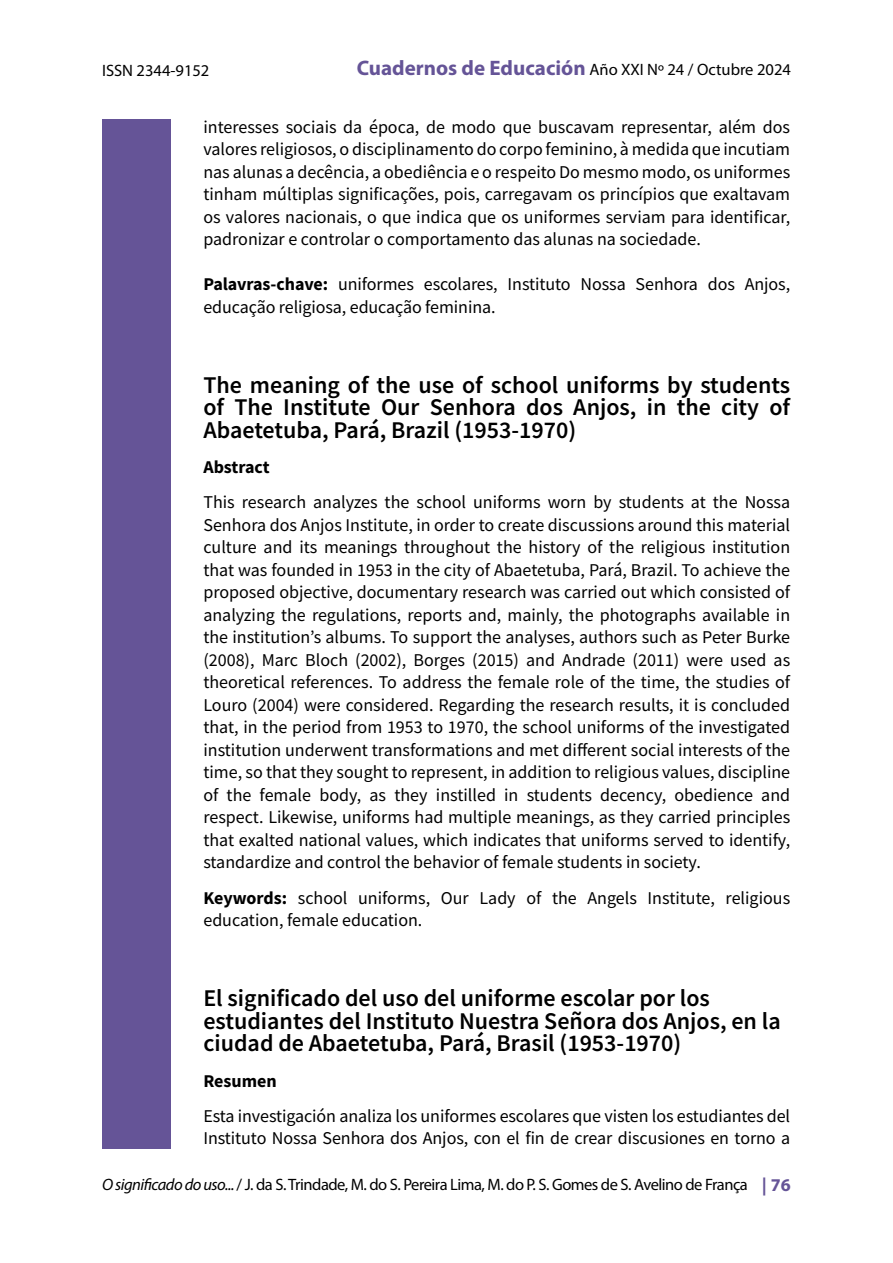
<style>
.page{position:relative;width:893px;height:1263px;background:#fff}
.page>*{position:absolute;margin:0;border:0;box-sizing:border-box;transform-origin:0 0}
.titulo_principal{font:600 24px/22.5px "Source Sans Pro";color:#000}
.tutulo_resumen{font:600 24px/22.5px "Source Sans Pro";color:#000;text-align:justify}
.palabras_clve{font:18px/22.5px "Source Sans Pro";letter-spacing:-.005em;color:#000}
.texto_resumen{font:18px/22.5px "Source Sans Pro";color:#000;text-align:justify}
.tutulo_resumen-2{font:700 18px "Source Sans Pro";color:#000}
.t1{font:700 18px "Myriad Pro";color:#655497}
.t2{font:16.5px "Myriad Pro";letter-spacing:-.03em;color:#000}
.t3{font:16.5px "Myriad Pro";color:#000}
.s1{font-weight:700;font-size:21px;color:#655497}
.s2{font-weight:700}
.s3{font-style:italic}
</style>
<div class="page">
<div style="left:102px;top:119px;width:68px;height:1029px;background:#655497"></div>
<p class="t3" style="left:102px;top:60px;width:109px">ISSN 2344-9152</p>
<p class="t3" style="left:357px;top:60px;width:436px"><span class="s1">Cuadernos de Educación</span> Año XXI Nº 24 / Octubre 2024</p>
<p class="texto_resumen" style="left:203px;top:115px;width:588px">interesses sociais da época, de modo que buscavam representar, além dos valores religiosos, o disciplinamento do corpo feminino, à medida que incutiam nas alunas a decência, a obediência e o respeito Do mesmo modo, os uniformes tinham múltiplas significações, pois, carregavam os princípios que exaltavam os valores nacionais, o que indica que os uniformes serviam para identificar, padronizar e controlar o comportamento das alunas na sociedade.</p>
<p class="palabras_clve" style="left:203px;top:273px;width:588px"><span class="s2">Palavras-chave:</span> uniformes escolares, Instituto Nossa Senhora dos Anjos, educação religiosa, educação feminina.</p>
<p class="tutulo_resumen" style="left:203px;top:373px;width:588px">The meaning of the use of school uniforms by students of The Institute Our Senhora dos Anjos, in the city of Abaetetuba, Pará, Brazil (1953-1970)</p>
<p class="tutulo_resumen-2" style="left:203px;top:455px;width:68px">Abstract</p>
<p class="palabras_clve" style="left:203px;top:491px;width:588px;text-align:justify">This research analyzes the school uniforms worn by students at the Nossa Senhora dos Anjos Institute, in order to create discussions around this material culture and its meanings throughout the history of the religious institution that was founded in 1953 in the city of Abaetetuba, Pará, Brazil. To achieve the proposed objective, documentary research was carried out which consisted of analyzing the regulations, reports and, mainly, the photographs available in the institution’s albums. To support the analyses, authors such as Peter Burke (2008), Marc Bloch (2002), Borges (2015) and Andrade (2011) were used as theoretical references. To address the female role of the time, the studies of Louro (2004) were considered. Regarding the research results, it is concluded that, in the period from 1953 to 1970, the school uniforms of the investigated institution underwent transformations and met different social interests of the time, so that they sought to represent, in addition to religious values, discipline of the female body, as they instilled in students decency, obedience and respect. Likewise, uniforms had multiple meanings, as they carried principles that exalted national values, which indicates that uniforms served to identify, standardize and control the behavior of female students in society.</p>
<p class="palabras_clve" style="left:203px;top:886px;width:588px"><span class="s2">Keywords:</span> school uniforms, Our Lady of the Angels Institute, religious education, female education.</p>
<p class="titulo_principal" style="left:203px;top:987px;width:579px">El significado del uso del uniforme escolar por los estudiantes del Instituto Nuestra Señora dos Anjos, en la ciudad de Abaetetuba, Pará, Brasil (1953-1970)</p>
<p class="tutulo_resumen-2" style="left:203px;top:1068px;width:75px">Resumen</p>
<p class="palabras_clve" style="left:203px;top:1105px;width:588px">Esta investigación analiza los uniformes escolares que visten los estudiantes del<br>Instituto Nossa Senhora dos Anjos, con el fin de crear discusiones en torno a</p>
<p class="t2" style="left:102px;top:1174px;width:647px"><span class="s3">O significado do uso...</span> / J. da S. Trindade, M. do S. Pereira Lima, M. do P. S. Gomes de S. Avelino de França</p>
<p class="t1" style="left:762px;top:1173px;width:31px">| 76</p>
</div>
